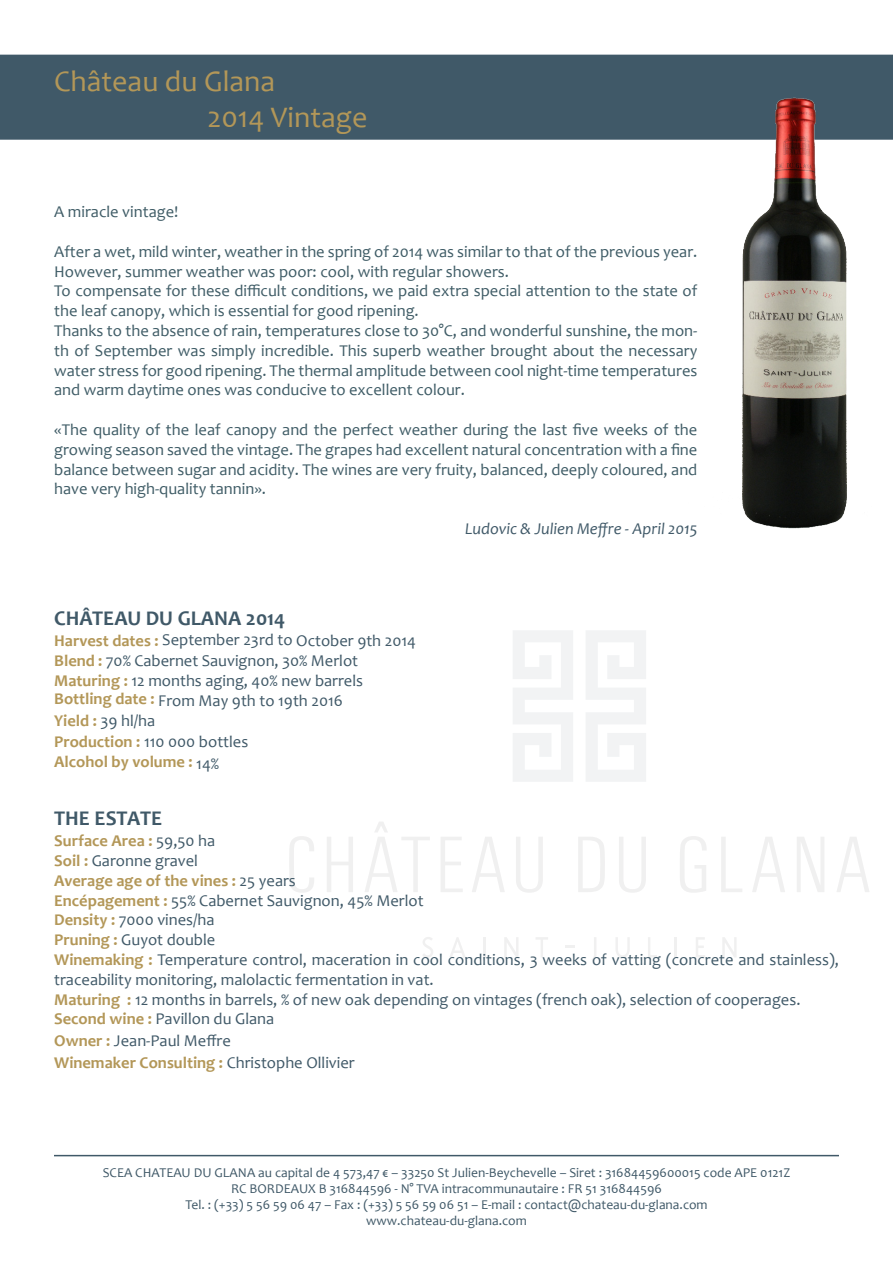
<style>
.page{position:relative;width:893px;height:1263px;background:#fff}
.page>*{position:absolute;margin:0;border:0;box-sizing:border-box;transform-origin:0 0}
.t1{font:30px "Candara";color:#b39758}
.t2{font:700 21px "Candara";color:#405968}
.t3{font:16.5px/19.8px "Candara";color:#3f5c66}
.t4{font:16.5px/19.8px "Candara";color:#405968}
.t5{font:700 16.5px "Candara";color:#b39758}
.t6{font:italic 16.5px "Candara";color:#405968}
.t7{font:13.5px "Candara";color:#405968}
.s1{font-weight:700;color:#b39758}
.s2{font-weight:400;color:#405968}
</style>
<div class="page">
<svg style="left:513px;top:631px;width:60px;height:151px"></svg>
<svg style="left:586px;top:631px;width:60px;height:151px"></svg>
<svg style="left:289px;top:836px;width:25px;height:57px"></svg>
<svg style="left:327px;top:837px;width:26px;height:55px"></svg>
<svg style="left:365px;top:822px;width:65px;height:70px"></svg>
<svg style="left:441px;top:837px;width:22px;height:55px"></svg>
<svg style="left:472px;top:837px;width:33px;height:55px"></svg>
<svg style="left:516px;top:837px;width:27px;height:56px"></svg>
<svg style="left:578px;top:837px;width:27px;height:55px"></svg>
<svg style="left:619px;top:837px;width:27px;height:56px"></svg>
<svg style="left:680px;top:836px;width:26px;height:57px"></svg>
<svg style="left:721px;top:837px;width:21px;height:55px"></svg>
<svg style="left:752px;top:837px;width:33px;height:55px"></svg>
<svg style="left:797px;top:837px;width:27px;height:55px"></svg>
<svg style="left:837px;top:837px;width:32px;height:55px"></svg>
<svg style="left:423px;top:937px;width:10px;height:21px"></svg>
<svg style="left:450px;top:937px;width:15px;height:20px"></svg>
<hr style="left:483px;top:937px;width:2px;height:20px;background:#231f20">
<svg style="left:504px;top:937px;width:14px;height:20px"></svg>
<svg style="left:536px;top:937px;width:12px;height:20px"></svg>
<svg style="left:565px;top:945px;width:9px;height:3px"></svg>
<svg style="left:592px;top:937px;width:4px;height:24px"></svg>
<svg style="left:616px;top:937px;width:14px;height:21px"></svg>
<svg style="left:648px;top:937px;width:9px;height:20px"></svg>
<hr style="left:674px;top:937px;width:3px;height:20px;background:#231f20">
<svg style="left:696px;top:937px;width:9px;height:20px"></svg>
<svg style="left:722px;top:937px;width:14px;height:20px"></svg>
<div style="left:1px;top:55px;width:891px;height:84px;background:#405968"></div>
<div style="left:0;top:55px;width:893px;height:85px;border:2px solid #405968"></div>
<img style="left:646px;top:54px;width:247px;height:475px">
<hr style="left:54px;top:1155px;width:785px;height:1px;background:#405968">
<p class="t1" style="left:54px;top:62px;width:223px">Château du Glana</p>
<p class="t1" style="left:208px;top:98px;width:161px">2014 Vintage</p>
<p class="t3" style="left:54px;top:202px;width:126px">A miracle vintage!</p>
<p class="t3" style="left:54px;top:241px;width:645px">After a wet, mild winter, weather in the spring of 2014 was similar to that of the previous year.<br>However, summer weather was poor: cool, with regular showers.</p>
<p class="t3" style="left:54px;top:281px;width:645px">To compensate for these difficult conditions, we paid extra special attention to the state of the leaf canopy, which is essential for good ripening.</p>
<p class="t3" style="left:54px;top:321px;width:645px;text-align:justify">Thanks to the absence of rain, temperatures close to 30°C, and wonderful sunshine, the mon&shy;th of September was simply incredible. This superb weather brought about the necessary water stress for good ripening. The thermal amplitude between cool night-time temperatures and warm daytime ones was conducive to excellent colour.</p>
<p class="t3" style="left:54px;top:420px;width:645px;text-align:justify">«The quality of the leaf canopy and the perfect weather during the last five weeks of the growing season saved the vintage. The grapes had excellent natural concentration with a fine balance between sugar and acidity. The wines are very fruity, balanced, deeply coloured, and have very high-quality tannin».</p>
<p class="t6" style="left:465px;top:518px;width:234px">Ludovic &amp; Julien Meffre - April 2015</p>
<p class="t2" style="left:54px;top:605px;width:233px">CHÂTEAU DU GLANA 2014</p>
<p class="t4" style="left:54px;top:629px;width:363px"><span class="s1">Harvest dates :</span> September 23rd to October 9th 2014</p>
<p class="t4" style="left:54px;top:651px;width:310px"><span class="s1">Blend :</span> 70% Cabernet Sauvignon, 30% Merlot<br><span class="s1">Maturing :</span> 12 months aging, 40% new barrels</p>
<p class="t4" style="left:54px;top:690px;width:290px"><span class="s1">Bottling date :</span> From May 9th to 19th 2016</p>
<p class="t4" style="left:54px;top:710px;width:103px"><span class="s1">Yield :</span> 39 hl/ha</p>
<p class="t4" style="left:54px;top:732px;width:196px"><span class="s1">Production :</span> 110 000 bottles</p>
<p class="t5" style="left:54px;top:751px;width:166px">Alcohol by volume : <span class="s2">14%</span></p>
<p class="t2" style="left:54px;top:805px;width:109px">THE ESTATE</p>
<p class="t5" style="left:54px;top:830px;width:163px">Surface Area : <span class="s2">59,50 ha</span></p>
<p class="t4" style="left:54px;top:850px;width:145px"><span class="s1">Soil :</span> Garonne gravel</p>
<p class="t5" style="left:54px;top:870px;width:243px">Average age of the vines : <span class="s2">25 years</span></p>
<p class="t4" style="left:54px;top:890px;width:371px"><span class="s1">Encépagement :</span> 55% Cabernet Sauvignon, 45% Merlot</p>
<p class="t4" style="left:54px;top:910px;width:162px"><span class="s1">Density :</span> 7000 vines/ha</p>
<p class="t4" style="left:54px;top:930px;width:163px"><span class="s1">Pruning :</span> Guyot double</p>
<p class="t4" style="left:54px;top:949px;width:786px"><span class="s1">Winemaking :</span> Temperature control, maceration in cool conditions, 3 weeks of vatting (concrete and stainless), traceability monitoring, malolactic fermentation in vat.</p>
<p class="t4" style="left:54px;top:989px;width:748px"><span class="s1">Maturing :</span> 12 months in barrels, % of new oak depending on vintages (french oak), selection of cooperages.</p>
<p class="t4" style="left:54px;top:1009px;width:222px"><span class="s1">Second wine :</span> Pavillon du Glana</p>
<p class="t4" style="left:54px;top:1030px;width:178px"><span class="s1">Owner :</span> Jean-Paul Meffre</p>
<p class="t5" style="left:54px;top:1052px;width:302px">Winemaker Consulting : <span class="s2">Christophe Ollivier</span></p>
<p class="t7" style="left:103px;top:1164px;width:689px">SCEA CHATEAU DU GLANA au capital de 4 573,47 € – 33250 St Julien-Beychevelle – Siret : 31684459600015 code APE 0121Z</p>
<p class="t7" style="left:231px;top:1180px;width:432px">RC BORDEAUX B 316844596 - N° TVA intracommunautaire : FR 51 316844596</p>
<p class="t7" style="left:185px;top:1196px;width:524px">Tel. : (+33) 5 56 59 06 47 – Fax : (+33) 5 56 59 06 51 – E-mail : contact@chateau-du-glana.com</p>
<p class="t7" style="left:366px;top:1212px;width:162px">www.chateau-du-glana.com</p>
</div>
